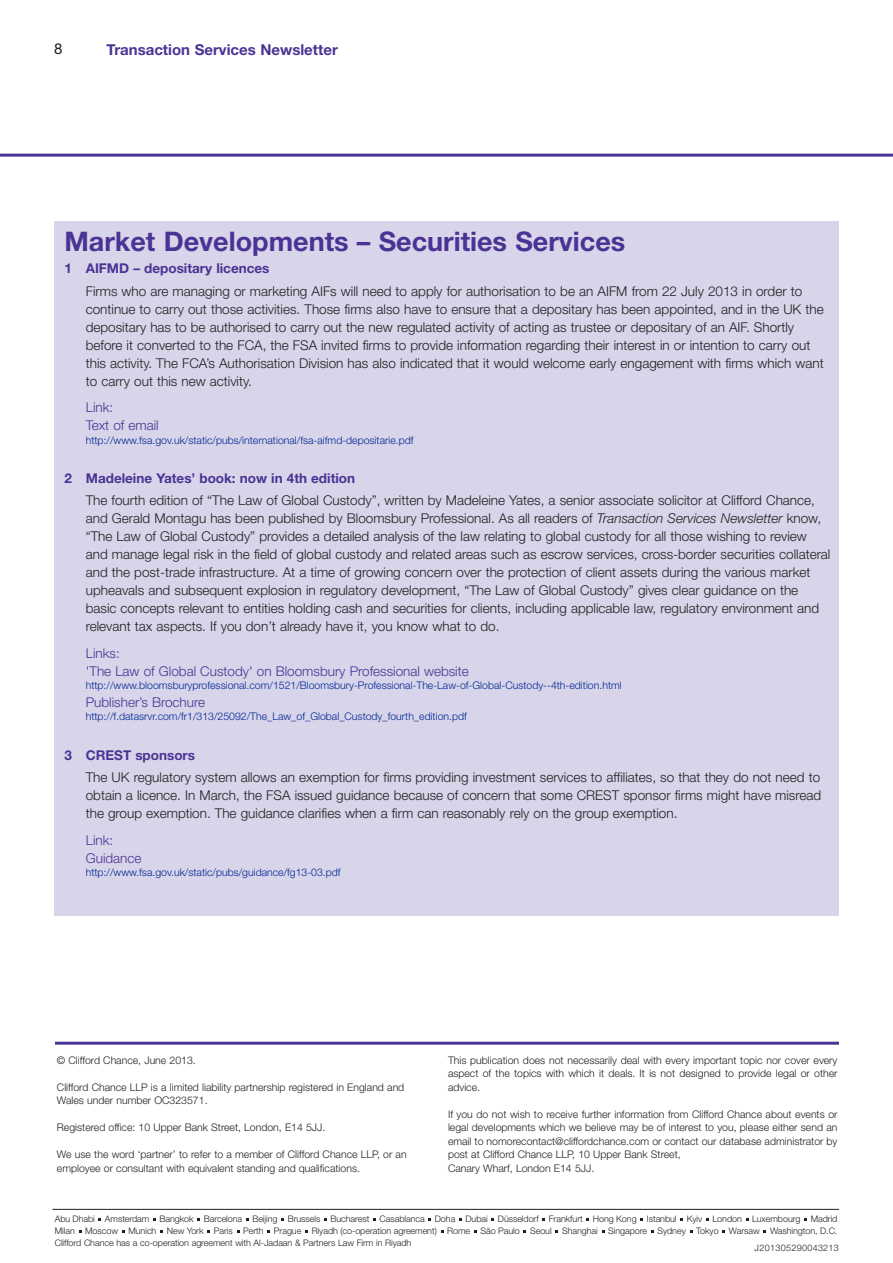
<style>
.page{position:relative;width:893px;height:1263px;background:#fff}
.page>*{position:absolute;margin:0;border:0;box-sizing:border-box;transform-origin:0 0}
.t1{font:700 27px "Helvetica Neue LT";color:#4a3394}
.t2{font:700 15px "Helvetica Neue LT";color:#4a3394}
.t3{font:15px "Helvetica Neue LT";color:#231f20}
.t4{font:300 13.5px/18px "Helvetica Neue LT";color:#231f20}
.t5{font:300 13.5px/18px "Helvetica Neue LT";color:#4a3394}
.t6{font:700 13.5px "Helvetica Neue LT";color:#4a3394}
.t7{font:300 10.5px/13.5px "Helvetica Neue LT";color:#231f20}
.t8{font:300 10.5px "Helvetica Neue LT";color:#002894}
.t9{font:300 9px/12px "Helvetica Neue LT";letter-spacing:-.005em;color:#231f20;text-align:justify}
.t10{font:300 9px "Helvetica Neue LT";letter-spacing:.035em;color:#231f20}
.s1{font-style:italic}
</style>
<div class="page">
<hr style="left:55px;top:1042px;width:784px;height:3px;background:#4a3394">
<hr style="left:0;top:154px;width:893px;height:3px;background:#4a3394">
<hr style="left:52px;top:1209px;width:787px;height:1px;background:#231f20">
<div style="left:54px;top:221px;width:785px;height:694px;background:#d8d4e9"></div>
<p class="t3" style="left:54px;top:43px;width:10px">8</p>
<p class="t2" style="left:107px;top:44px;width:233px">Transaction Services Newsletter</p>
<h1 class="t1" style="left:64px;top:232px;width:562px">Market Developments – Securities Services</h1>
<p class="t6" style="left:64px;top:264px;width:207px">1 AIFMD – depositary licences</p>
<p class="t4" style="left:86px;top:283px;width:739px">Firms who are managing or marketing AIFs will need to apply for authorisation to be an AIFM from 22 July 2013 in order to continue to carry out those activities. Those firms also have to ensure that a depositary has been appointed, and in the UK the depositary has to be authorised to carry out the new regulated activity of acting as trustee or depositary of an AIF. Shortly before it converted to the FCA, the FSA invited firms to provide information regarding their interest in or intention to carry out this activity. The FCA’s Authorisation Division has also indicated that it would welcome early engagement with firms which want to carry out this new activity.</p>
<p class="t5" style="left:86px;top:400px;width:74px">Link:<br>Text of email</p>
<p class="t8" style="left:86px;top:436px;width:329px">http://www.fsa.gov.uk/static/pubs/international/fsa-aifmd-depositarie.pdf</p>
<p class="t6" style="left:64px;top:473px;width:292px">2 Madeleine Yates’ book: now in 4th edition</p>
<p class="t4" style="left:86px;top:493px;width:746px">The fourth edition of “The Law of Global Custody”, written by Madeleine Yates, a senior associate solicitor at Clifford Chance, and Gerald Montagu has been published by Bloomsbury Professional. As all readers of <span class="s1">Transaction Services Newsletter</span> know, “The Law of Global Custody” provides a detailed analysis of the law relating to global custody for all those wishing to review and manage legal risk in the field of global custody and related areas such as escrow services, cross-border securities collateral and the post-trade infrastructure. At a time of growing concern over the protection of client assets during the various market upheavals and subsequent explosion in regulatory development, “The Law of Global Custody” gives clear guidance on the basic concepts relevant to entities holding cash and securities for clients, including applicable law, regulatory environment and relevant tax aspects. If you don’t already have it, you know what to do.</p>
<p class="t5" style="left:86px;top:645px;width:384px">Links:<br>'The Law of Global Custody' on Bloomsbury Professional website</p>
<p class="t8" style="left:86px;top:682px;width:537px">http://www.bloomsburyprofessional.com/1521/Bloomsbury-Professional-The-Law-of-Global-Custody--4th-edition.html</p>
<p class="t5" style="left:86px;top:694px;width:121px">Publisher’s Brochure</p>
<p class="t8" style="left:86px;top:713px;width:383px">http://f.datasrvr.com/fr1/313/25092/The_Law_of_Global_Custody_fourth_edition.pdf</p>
<p class="t6" style="left:64px;top:750px;width:132px">3 CREST sponsors</p>
<p class="t4" style="left:86px;top:769px;width:737px;text-align:justify">The UK regulatory system allows an exemption for firms providing investment services to affiliates, so that they do not need to obtain a licence. In March, the FSA issued guidance because of concern that some CREST sponsor firms might have misread the group exemption. The guidance clarifies when a firm can reasonably rely on the group exemption.</p>
<p class="t5" style="left:86px;top:832px;width:57px">Link:<br>Guidance</p>
<p class="t8" style="left:86px;top:868px;width:256px">http://www.fsa.gov.uk/static/pubs/guidance/fg13-03.pdf</p>
<p class="t7" style="left:57px;top:1054px;width:140px">© Clifford Chance, June 2013.</p>
<p class="t7" style="left:57px;top:1081px;width:349px">Clifford Chance LLP is a limited liability partnership registered in England and<br>Wales under number OC323571.</p>
<p class="t7" style="left:57px;top:1122px;width:270px">Registered office: 10 Upper Bank Street, London, E14 5JJ.</p>
<p class="t7" style="left:57px;top:1149px;width:351px">We use the word ‘partner’ to refer to a member of Clifford Chance LLP, or an employee or consultant with equivalent standing and qualifications.</p>
<p class="t7" style="left:448px;top:1054px;width:391px;text-align:justify">This publication does not necessarily deal with every important topic nor cover every aspect of the topics with which it deals. It is not designed to provide legal or other advice.</p>
<p class="t7" style="left:448px;top:1108px;width:391px">If you do not wish to receive further information from Clifford Chance about events or legal developments which we believe may be of interest to you, please either send an email to nomorecontact@cliffordchance.com or contact our database administrator by post at Clifford Chance LLP, 10 Upper Bank Street,<br>Canary Wharf, London E14 5JJ.</p>
<p class="t9" style="left:55px;top:1214px;width:784px">Abu Dhabi Amsterdam Bangkok Barcelona Beijing Brussels Bucharest Casablanca Doha Dubai Düsseldorf Frankfurt Hong Kong Istanbul Kyiv London Luxembourg Madrid Milan Moscow Munich New York Paris Perth Prague Riyadh (co-operation agreement) Rome São Paulo Seoul Shanghai Singapore Sydney Tokyo Warsaw Washington, D.C.<br>Clifford Chance has a co-operation agreement with Al-Jadaan &amp; Partners Law Firm in Riyadh</p>
<p class="t10" style="left:754px;top:1245px;width:86px">J201305290043213</p>
</div>
